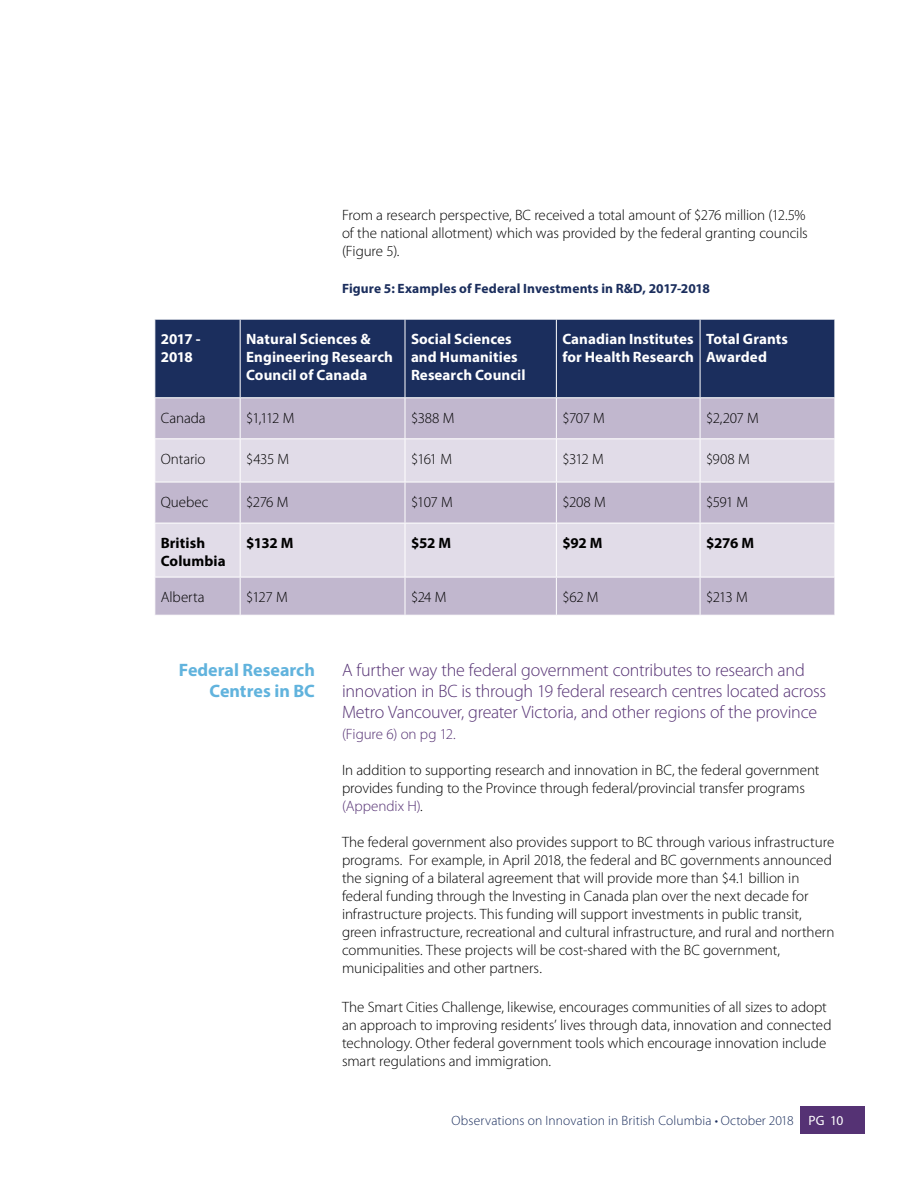
<style>
.page{position:relative;width:918px;height:1188px;background:#fff}
.page>*{position:absolute;margin:0;border:0;box-sizing:border-box;transform-origin:0 0}
.t1{font:300 18px/21px "Myriad Pro";letter-spacing:-.015em;color:#553274}
.Head_-_B{font:700 18px/21px "Myriad Pro";color:#61b3dd;text-align:right}
.t2{font:300 15px/18px "Myriad Pro";letter-spacing:-.005em;color:#000}
.t3{font:700 15px/18px "Myriad Pro";letter-spacing:.005em;color:#fff}
.t4{font:700 15px "Myriad Pro";letter-spacing:.005em;color:#000}
.t5{font:300 15px "Myriad Pro";letter-spacing:-.005em;color:#553274}
.t6{font:700 15px/18px "Myriad Pro";letter-spacing:-.035em;color:#fff}
.t7{font:300 13.5px "Myriad Pro";letter-spacing:.01em;color:#1b2e5d}
.t8{font:700 13.5px "Myriad Pro";letter-spacing:.01em;color:#1b2e5d}
.s1{color:#553274}
.s2{font-weight:400;color:#fff}
</style>
<div class="page">
<div style="left:800px;top:1107px;width:65px;height:27px;background:#553274"></div>
<div style="left:155px;top:320px;width:680px;height:77px;background:#1b2e5d"></div>
<div style="left:155px;top:398px;width:680px;height:217px;background:#c1b7ce"></div>
<svg style="left:155px;top:439px;width:680px;height:138px;background:#d8d1e0"></svg>
<hr style="left:240px;top:320px;width:1px;height:77px;background:#fff">
<hr style="left:405px;top:320px;width:1px;height:77px;background:#fff">
<hr style="left:556px;top:320px;width:1px;height:77px;background:#fff">
<hr style="left:700px;top:320px;width:1px;height:77px;background:#fff">
<hr style="left:240px;top:398px;width:1px;height:40px;background:#fff">
<hr style="left:405px;top:398px;width:1px;height:40px;background:#fff">
<hr style="left:556px;top:398px;width:1px;height:40px;background:#fff">
<hr style="left:700px;top:398px;width:1px;height:40px;background:#fff">
<hr style="left:154px;top:438px;width:86px;height:1px;background:#fff">
<hr style="left:240px;top:438px;width:165px;height:1px;background:#fff">
<hr style="left:240px;top:439px;width:1px;height:43px;background:#fff">
<hr style="left:405px;top:438px;width:151px;height:1px;background:#fff">
<hr style="left:405px;top:439px;width:1px;height:43px;background:#fff">
<hr style="left:556px;top:438px;width:144px;height:1px;background:#fff">
<hr style="left:556px;top:439px;width:1px;height:43px;background:#fff">
<hr style="left:700px;top:438px;width:135px;height:1px;background:#fff">
<hr style="left:700px;top:439px;width:1px;height:43px;background:#fff">
<hr style="left:154px;top:482px;width:86px;height:1px;background:#fff">
<hr style="left:240px;top:482px;width:165px;height:1px;background:#fff">
<hr style="left:240px;top:482px;width:1px;height:41px;background:#fff">
<hr style="left:405px;top:482px;width:151px;height:1px;background:#fff">
<hr style="left:405px;top:482px;width:1px;height:41px;background:#fff">
<hr style="left:556px;top:482px;width:144px;height:1px;background:#fff">
<hr style="left:556px;top:482px;width:1px;height:41px;background:#fff">
<hr style="left:700px;top:482px;width:135px;height:1px;background:#fff">
<hr style="left:700px;top:482px;width:1px;height:41px;background:#fff">
<hr style="left:154px;top:523px;width:86px;height:1px;background:#fff">
<hr style="left:240px;top:523px;width:165px;height:1px;background:#fff">
<hr style="left:240px;top:523px;width:1px;height:54px;background:#fff">
<hr style="left:405px;top:523px;width:151px;height:1px;background:#fff">
<hr style="left:405px;top:523px;width:1px;height:54px;background:#fff">
<hr style="left:556px;top:523px;width:144px;height:1px;background:#fff">
<hr style="left:556px;top:523px;width:1px;height:54px;background:#fff">
<hr style="left:700px;top:523px;width:135px;height:1px;background:#fff">
<hr style="left:700px;top:523px;width:1px;height:54px;background:#fff">
<hr style="left:154px;top:577px;width:86px;height:1px;background:#fff">
<hr style="left:240px;top:577px;width:165px;height:1px;background:#fff">
<hr style="left:240px;top:577px;width:1px;height:38px;background:#fff">
<hr style="left:405px;top:577px;width:151px;height:1px;background:#fff">
<hr style="left:405px;top:577px;width:1px;height:38px;background:#fff">
<hr style="left:556px;top:577px;width:144px;height:1px;background:#fff">
<hr style="left:556px;top:577px;width:1px;height:38px;background:#fff">
<hr style="left:700px;top:577px;width:135px;height:1px;background:#fff">
<hr style="left:700px;top:577px;width:1px;height:38px;background:#fff">
<p class="t2" style="left:342px;top:207px;width:467px">From a research perspective, BC received a total amount of $276 million (12.5% of the national allotment) which was provided by the federal granting councils (Figure 5).</p>
<p class="t8" style="left:342px;top:280px;width:370px">Figure 5: Examples of Federal Investments in R&amp;D, 2017-2018</p>
<p class="t6" style="left:161px;top:329px;width:41px">2017 -<br>2018</p>
<p class="t3" style="left:246px;top:329px;width:148px">Natural Sciences &amp;<br>Engineering Research<br>Council of Canada</p>
<p class="t3" style="left:411px;top:329px;width:108px">Social Sciences and Humanities</p>
<p class="t3" style="left:411px;top:365px;width:116px">Research Council</p>
<p class="t3" style="left:562px;top:329px;width:133px">Canadian Institutes for Health Research</p>
<p class="t3" style="left:706px;top:329px;width:83px">Total Grants<br>Awarded</p>
<p class="t2" style="left:161px;top:409px;width:46px">Canada</p>
<p class="t2" style="left:246px;top:409px;width:50px">$1,112 M</p>
<p class="t2" style="left:411px;top:409px;width:45px">$388 M</p>
<p class="t2" style="left:562px;top:409px;width:44px">$707 M</p>
<p class="t2" style="left:706px;top:409px;width:54px">$2,207 M</p>
<p class="t2" style="left:161px;top:450px;width:46px">Ontario</p>
<p class="t2" style="left:246px;top:450px;width:45px">$435 M</p>
<p class="t2" style="left:411px;top:450px;width:43px">$161 M</p>
<p class="t2" style="left:562px;top:450px;width:43px">$312 M</p>
<p class="t2" style="left:706px;top:450px;width:45px">$908 M</p>
<p class="t2" style="left:161px;top:493px;width:49px">Quebec</p>
<p class="t2" style="left:246px;top:493px;width:44px">$276 M</p>
<p class="t2" style="left:411px;top:493px;width:43px">$107 M</p>
<p class="t2" style="left:562px;top:493px;width:45px">$208 M</p>
<p class="t2" style="left:706px;top:493px;width:44px">$591 M</p>
<p class="t4" style="left:161px;top:533px;width:46px">British</p>
<p class="t4" style="left:161px;top:551px;width:66px">Columbia</p>
<p class="t4" style="left:246px;top:533px;width:49px">$132 M</p>
<p class="t4" style="left:411px;top:533px;width:42px">$52 M</p>
<p class="t4" style="left:562px;top:533px;width:42px">$92 M</p>
<p class="t4" style="left:706px;top:533px;width:49px">$276 M</p>
<p class="t2" style="left:161px;top:588px;width:45px">Alberta</p>
<p class="t2" style="left:246px;top:588px;width:43px">$127 M</p>
<p class="t2" style="left:411px;top:588px;width:37px">$24 M</p>
<p class="t2" style="left:562px;top:588px;width:38px">$62 M</p>
<p class="t2" style="left:706px;top:588px;width:43px">$213 M</p>
<p class="Head_-_B" style="left:179px;top:659px;width:138px">Federal Research<br>Centres in BC</p>
<p class="t1" style="left:342px;top:660px;width:486px">A further way the federal government contributes to research and innovation in BC is through 19 federal research centres located across<br>Metro Vancouver, greater Victoria, and other regions of the province</p>
<p class="t5" style="left:342px;top:726px;width:115px">(Figure 6) on pg 12.</p>
<p class="t2" style="left:342px;top:761px;width:479px">In addition to supporting research and innovation in BC, the federal government provides funding to the Province through federal/provincial transfer programs <span class="s1">(Appendix H)</span>.</p>
<p class="t2" style="left:342px;top:833px;width:494px">The federal government also provides support to BC through various infrastructure programs. For example, in April 2018, the federal and BC governments announced the signing of a bilateral agreement that will provide more than $4.1 billion in federal funding through the Investing in Canada plan over the next decade for infrastructure projects. This funding will support investments in public transit, green infrastructure, recreational and cultural infrastructure, and rural and northern communities. These projects will be cost-shared with the BC government, municipalities and other partners.</p>
<p class="t2" style="left:342px;top:998px;width:491px">The Smart Cities Challenge, likewise, encourages communities of all sizes to adopt an approach to improving residents’ lives through data, innovation and connected technology. Other federal government tools which encourage innovation include smart regulations and immigration.</p>
<p class="t7" style="left:452px;top:1113px;width:393px">Observations on Innovation in British Columbia • October 2018 <span class="s2">PG 10</span></p>
</div>
